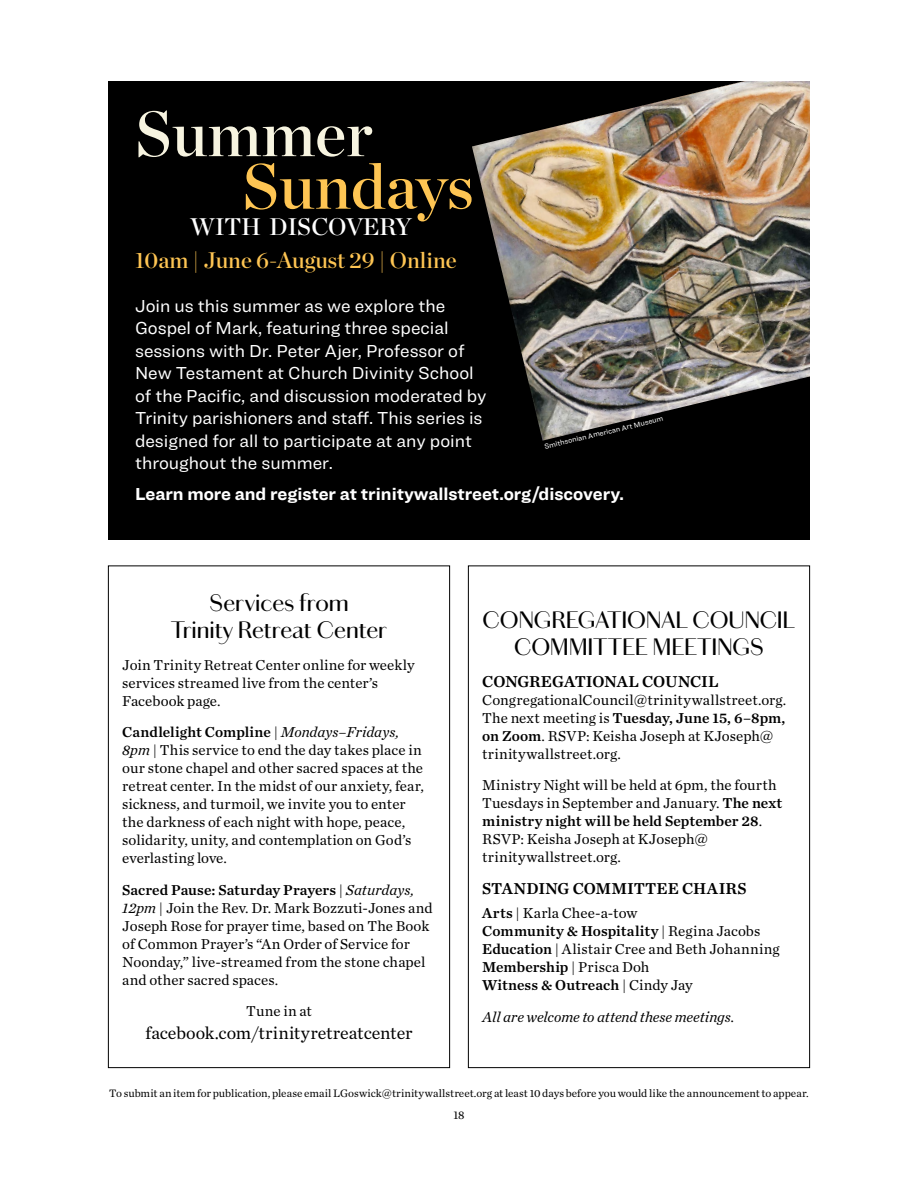
<style>
.page{position:relative;width:918px;height:1188px;background:#fff}
.page>*{position:absolute;margin:0;border:0;box-sizing:border-box;transform-origin:0 0}
.t1{font:63.75px "Chronicle Display Semi";color:#fec553}
.t2{font:63.75px "Chronicle Display Semi";color:#f7f4e0}
.t3{font:24px/27px "Chiswick TWS Sans";letter-spacing:-.01em;color:#000;text-align:center}
.t4{font:24px "Chronicle Display Semi";letter-spacing:-.01em;color:#fff}
.t5{font:22.5px "Chronicle Display Semi";color:#fec553}
.t6{font:18px/22.5px "Ringside";color:#fff}
.t7{font:700 18px "Ringside";color:#fff}
.t8{font:18px "Chronicle Text G1";color:#000}
.t9{font:16.5px "Chronicle Text G1 Semi";color:#000}
.t10{font:15px/18px "Chronicle Text G1";letter-spacing:.005em;color:#000}
.t11{font:15px/18px "Chronicle Text G1 Semi";letter-spacing:.005em;color:#000}
.t12{font:italic 15px "Chronicle Text G1";letter-spacing:-.005em;color:#000}
.t13{font:12px "Chronicle Text G1";color:#000}
.t14{font:11.25px "Chronicle Text G1";color:#000}
.t15{font:7.5px "Ringside";color:#fff}
.s1{font-family:"Chronicle Text G1"}
.s2{font-family:"Chronicle Text G1";font-style:italic}
.s3{font-style:italic}
.s4{font-family:"Chronicle Text G1 Semi"}
</style>
<div class="page">
<div style="left:108px;top:81px;width:702px;height:459px;background:#000"></div>
<img style="left:472px;top:81px;width:338px;height:360px">
<h1 class="t2" style="left:135px;top:84px;width:239px">Summer</h1>
<h1 class="t1" style="left:242px;top:136px;width:233px">Sundays</h1>
<h2 class="t4" style="left:190px;top:208px;width:223px">WITH DISCOVERY</h2>
<h3 class="t5" style="left:135px;top:242px;width:323px">10am | June 6-August 29 | Online</h3>
<p class="t6" style="left:135px;top:294px;width:353px">Join us this summer as we explore the Gospel of Mark, featuring three special sessions with Dr. Peter Ajer, Professor of New Testament at Church Divinity School of the Pacific, and discussion moderated by Trinity parishioners and staff. This series is designed for all to participate at any point throughout the summer.</p>
<p class="t15" style="left:543px;top:441px;width:123px;rotate:-13deg">Smithsonian American Art Museum</p>
<p class="t7" style="left:135px;top:481px;width:490px">Learn more and register at trinitywallstreet.org/discovery.</p>
<h2 class="t3" style="left:171px;top:588px;width:218px">Services from<br>Trinity Retreat Center</h2>
<p class="t10" style="left:122px;top:655px;width:294px">Join Trinity Retreat Center online for weekly services streamed live from the center’s<br>Facebook page.</p>
<p class="t11" style="left:122px;top:722px;width:279px">Candlelight Compline <span class="s1">|</span> <span class="s2">Mondays–Fridays,</span></p>
<p class="t10" style="left:122px;top:740px;width:303px"><span class="s3">8pm</span> | This service to end the day takes place in our stone chapel and other sacred spaces at the retreat center. In the midst of our anxiety, fear, sickness, and turmoil, we invite you to enter the darkness of each night with hope, peace, solidarity, unity, and contemplation on God’s everlasting love.</p>
<p class="t11" style="left:122px;top:880px;width:294px">Sacred Pause: Saturday Prayers <span class="s1">|</span> <span class="s2">Saturdays,</span></p>
<p class="t10" style="left:122px;top:898px;width:312px"><span class="s3">12pm</span> | Join the Rev. Dr. Mark Bozzuti-Jones and Joseph Rose for prayer time, based on The Book of Common Prayer’s “An Order of Service for Noonday,” live-streamed from the stone chapel and other sacred spaces.</p>
<p class="t10" style="left:246px;top:1001px;width:67px">Tune in at</p>
<p class="t8" style="left:146px;top:1019px;width:268px">facebook.com/trinityretreatcenter</p>
<h2 class="t3" style="left:483px;top:605px;width:314px">CONGREGATIONAL COUNCIL<br>COMMITTEE MEETINGS</h2>
<p class="t9" style="left:482px;top:668px;width:238px">CONGREGATIONAL COUNCIL</p>
<p class="t10" style="left:482px;top:690px;width:305px">CongregationalCouncil@trinitywallstreet.org.</p>
<p class="t11" style="left:482px;top:708px;width:305px"><span class="s1">The next meeting is</span> Tuesday, June 15, 6–8pm,</p>
<p class="t10" style="left:482px;top:726px;width:293px"><span class="s4">on Zoom</span>. RSVP: Keisha Joseph at KJoseph@ trinitywallstreet.org.</p>
<p class="t10" style="left:482px;top:775px;width:302px">Ministry Night will be held at 6pm, the fourth<br>Tuesdays in September and January. <span class="s4">The next</span></p>
<p class="t11" style="left:482px;top:811px;width:281px">ministry night will be held September 28<span class="s1">.</span></p>
<p class="t10" style="left:482px;top:829px;width:227px">RSVP: Keisha Joseph at KJoseph@ trinitywallstreet.org.</p>
<p class="t9" style="left:482px;top:875px;width:266px">STANDING COMMITTEE CHAIRS</p>
<p class="t10" style="left:482px;top:904px;width:157px"><span class="s4">Arts</span> | Karla Chee-a-tow</p>
<p class="t11" style="left:482px;top:922px;width:280px">Community &amp; Hospitality <span class="s1">| Regina Jacobs</span></p>
<p class="t10" style="left:482px;top:940px;width:299px"><span class="s4">Education</span> | Alistair Cree and Beth Johanning</p>
<p class="t11" style="left:482px;top:958px;width:212px">Membership <span class="s1">| Prisca Doh<br></span>Witness &amp; Outreach <span class="s1">| Cindy Jay</span></p>
<p class="t12" style="left:482px;top:1005px;width:254px">All are welcome to attend these meetings.</p>
<p class="t14" style="left:109px;top:1084px;width:701px">To submit an item for publication, please email LGoswick@trinitywallstreet.org at least 10 days before you would like the announcement to appear.</p>
<p class="t13" style="left:453px;top:1106px;width:13px">18</p>
</div>
